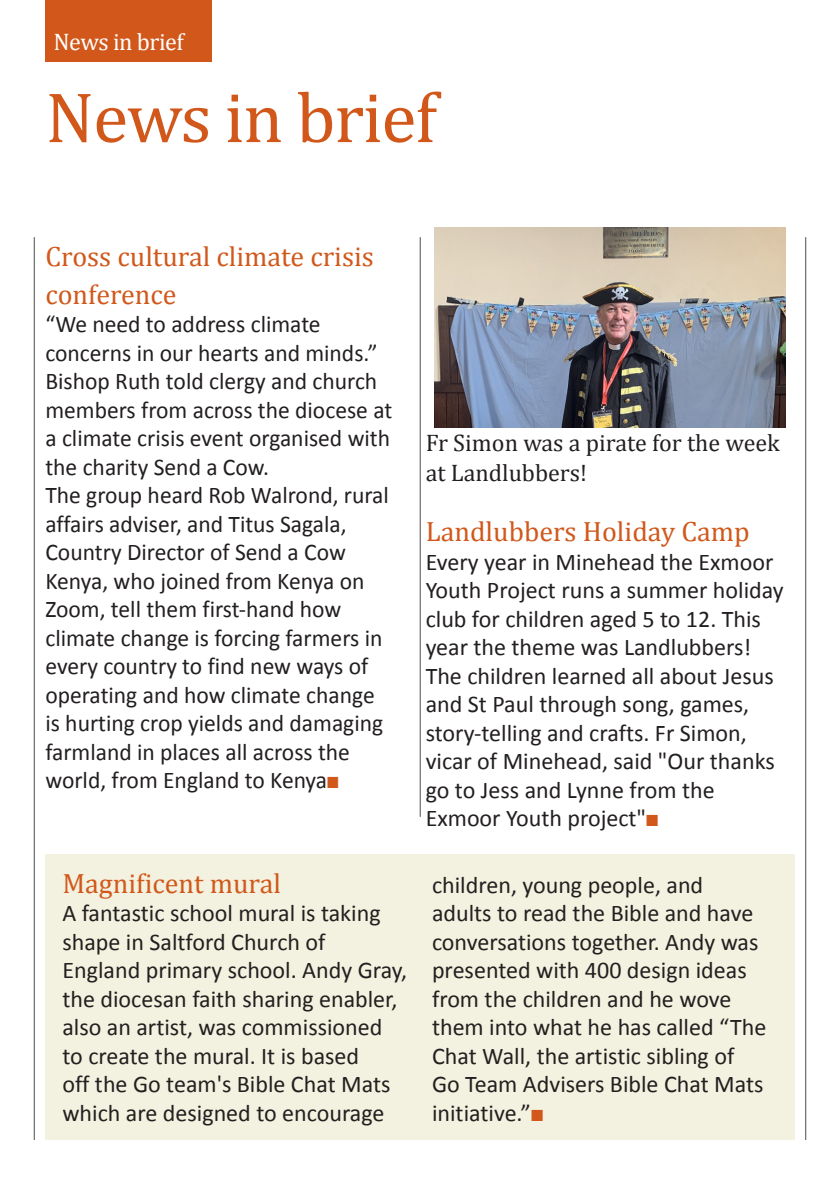
<style>
.page{position:relative;width:840px;height:1191px;background:#fff}
.page>*{position:absolute;margin:0;border:0;box-sizing:border-box;transform-origin:0 0}
.t1{font:72px "Cambria";letter-spacing:-.02em;color:#d1581a}
.t2{font:28px/38px "Cambria";color:#d1581a}
.BODY_COPY{font:24px/28.6px "Calibri";color:#231f20}
.t3{font:24px/30.8px "Cambria";color:#231f20}
.t4{font:24px "Cambria";letter-spacing:-.02em;color:#fff}
.s1{color:#d1581a}
</style>
<div class="page">
<div style="left:45px;top:855px;width:749px;height:285px;background:#f3f1df"></div>
<hr style="left:804px;top:237px;width:1px;height:903px;background:#4b4c4d">
<hr style="left:34px;top:237px;width:1px;height:903px;background:#4b4c4d">
<div style="left:45px;top:0;width:167px;height:62px;background:#d1581a"></div>
<hr style="left:419px;top:237px;width:1px;height:580px;background:#4b4c4d">
<img style="left:434px;top:228px;width:351px;height:199px">
<p class="t4" style="left:53px;top:28px;width:132px">News in brief</p>
<p class="t1" style="left:45px;top:75px;width:393px">News in brief</p>
<p class="t2" style="left:45px;top:237px;width:330px">Cross cultural climate crisis conference</p>
<p class="BODY_COPY" style="left:45px;top:310px;width:348px">“We need to address climate concerns in our hearts and minds.”<br>Bishop Ruth told clergy and church members from across the diocese at a climate crisis event organised with the charity Send a Cow.</p>
<p class="BODY_COPY" style="left:45px;top:481px;width:345px">The group heard Rob Walrond, rural affairs adviser, and Titus Sagala,<br>Country Director of Send a Cow<br>Kenya, who joined from Kenya on<br>Zoom, tell them first-hand how climate change is forcing farmers in every country to find new ways of operating and how climate change is hurting crop yields and damaging farmland in places all across the world, from England to Kenya<span class="s1">■</span></p>
<p class="t2" style="left:62px;top:864px;width:220px">Magnificent mural</p>
<p class="BODY_COPY" style="left:62px;top:899px;width:346px">A fantastic school mural is taking shape in Saltford Church of<br>England primary school. Andy Gray, the diocesan faith sharing enabler, also an artist, was commissioned to create the mural. It is based<br>off the Go team's Bible Chat Mats which are designed to encourage</p>
<p class="t3" style="left:425px;top:427px;width:355px">Fr Simon was a pirate for the week at Landlubbers!</p>
<p class="t2" style="left:425px;top:512px;width:325px">Landlubbers Holiday Camp</p>
<p class="BODY_COPY" style="left:425px;top:547px;width:359px">Every year in Minehead the Exmoor<br>Youth Project runs a summer holiday club for children aged 5 to 12. This year the theme was Landlubbers!<br>The children learned all about Jesus and St Paul through song, games, story-telling and crafts. Fr Simon, vicar of Minehead, said "Our thanks go to Jess and Lynne from the<br>Exmoor Youth project"<span class="s1">■</span></p>
<p class="BODY_COPY" style="left:432px;top:870px;width:336px">children, young people, and adults to read the Bible and have conversations together. Andy was presented with 400 design ideas from the children and he wove them into what he has called “The<br>Chat Wall, the artistic sibling of<br>Go Team Advisers Bible Chat Mats initiative.”<span class="s1">■</span></p>
</div>
